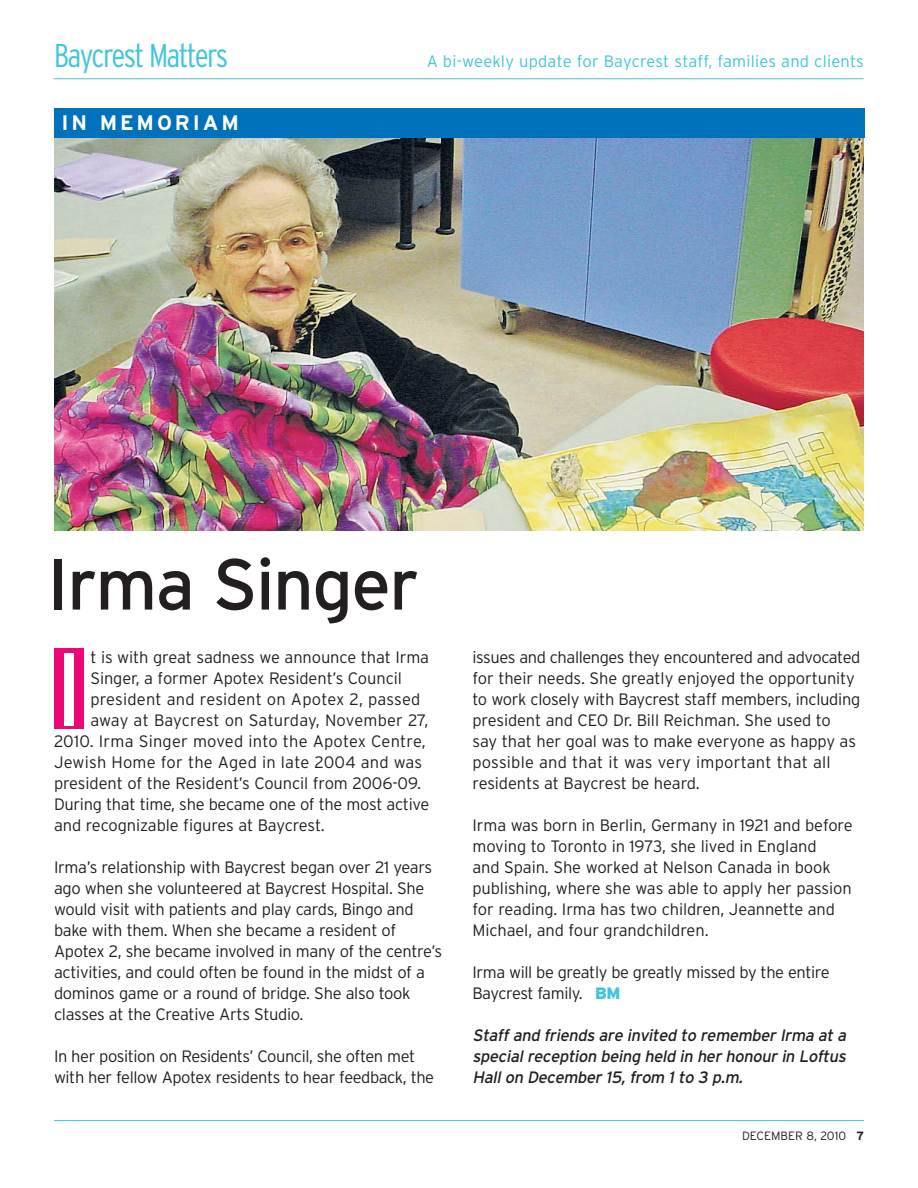
<style>
.page{position:relative;width:918px;height:1188px;background:#fff}
.page>*{position:absolute;margin:0;border:0;box-sizing:border-box;transform-origin:0 0}
.t1{font:extra-condensed 103.95px "Interstate";color:#fff}
.t2{font:72px "Interstate";letter-spacing:-.025em;color:#231f20}
.t3{font:300 condensed 33px "Interstate";letter-spacing:-.05em;color:#41c4dc}
.t4{font:700 21px "Interstate";letter-spacing:.135em;color:#fff}
.t5{font:300 16.5px/21px "Interstate";letter-spacing:-.02em;color:#231f20}
.t6{font:italic 16.5px/21px "Interstate";letter-spacing:-.025em;color:#231f20;text-align:justify}
.t7{font:300 16.5px "Interstate";letter-spacing:.01em;color:#231f20}
.t8{font:300 16.5px "Interstate";letter-spacing:.01em;color:#41c4dc}
.t9{font:300 16.5px "Interstate";letter-spacing:.005em;color:#231f20}
.t10{font:300 16.5px "Interstate";letter-spacing:.015em;color:#231f20}
.t11{font:300 12px "Interstate";color:#231f20}
.s1{font-weight:900;color:#41c4dc}
.s2{font-weight:700}
</style>
<div class="page">
<hr style="left:54px;top:78px;width:810px;height:1px;background:#41c4dc">
<hr style="left:54px;top:1120px;width:810px;height:1px;background:#41c4dc">
<div style="left:54px;top:648px;width:30px;height:81px;background:#ed0677"></div>
<img style="left:54px;top:138px;width:810px;height:393px">
<div style="left:54px;top:108px;width:810px;height:30px;background:#0071bc"></div>
<h3 class="t3" style="left:54px;top:43px;width:176px">Baycrest Matters</h3>
<p class="t4" style="left:62px;top:115px;width:179px">IN MEMORIAM</p>
<p class="t8" style="left:427px;top:55px;width:439px">A bi-weekly update for Baycrest staff, families and clients</p>
<h2 class="t2" style="left:48px;top:557px;width:373px">Irma Singer</h2>
<h1 class="t1" style="left:58px;top:649px;width:23px">I</h1>
<p class="t5" style="left:90px;top:648px;width:340px">t is with great sadness we announce that Irma</p>
<p class="t5" style="left:90px;top:669px;width:313px">Singer, a former Apotex Resident’s Council</p>
<p class="t7" style="left:90px;top:693px;width:332px">president and resident on Apotex 2, passed</p>
<p class="t9" style="left:90px;top:714px;width:340px">away at Baycrest on Saturday, November 27,</p>
<p class="t7" style="left:54px;top:735px;width:373px">2010. Irma Singer moved into the Apotex Centre,</p>
<p class="t10" style="left:54px;top:756px;width:370px">Jewish Home for the Aged in late 2004 and was</p>
<p class="t5" style="left:54px;top:774px;width:369px">president of the Resident’s Council from 2006-09.</p>
<p class="t5" style="left:54px;top:795px;width:377px">During that time, she became one of the most active</p>
<p class="t5" style="left:54px;top:816px;width:272px">and recognizable figures at Baycrest.</p>
<p class="t5" style="left:54px;top:858px;width:390px">Irma’s relationship with Baycrest began over 21 years ago when she volunteered at Baycrest Hospital. She would visit with patients and play cards, Bingo and bake with them. When she became a resident of Apotex 2, she became involved in many of the centre’s activities, and could often be found in the midst of a dominos game or a round of bridge. She also took classes at the Creative Arts Studio.</p>
<p class="t5" style="left:54px;top:1047px;width:382px">In her position on Residents’ Council, she often met with her fellow Apotex residents to hear feedback, the</p>
<p class="t5" style="left:473px;top:649px;width:389px">issues and challenges they encountered and advocated for their needs. She greatly enjoyed the opportunity to work closely with Baycrest staff members, including president and CEO Dr. Bill Reichman. She used to<br>say that her goal was to make everyone as happy as possible and that it was very important that all residents at Baycrest be heard.</p>
<p class="t5" style="left:473px;top:817px;width:382px">Irma was born in Berlin, Germany in 1921 and before moving to Toronto in 1973, she lived in England<br>and Spain. She worked at Nelson Canada in book publishing, where she was able to apply her passion for reading. Irma has two children, Jeannette and Michael, and four grandchildren.</p>
<p class="t5" style="left:473px;top:964px;width:359px">Irma will be greatly be greatly missed by the entire<br>Baycrest family. <span class="s1">BM</span></p>
<p class="t6" style="left:473px;top:1027px;width:375px">Staff and friends are invited to remember Irma at a special reception being held in her honour in Loftus Hall on December 15, from 1 to 3 p.m.</p>
<p class="t11" style="left:742px;top:1132px;width:123px">DECEMBER 8, 2010 <span class="s2">7</span></p>
</div>
